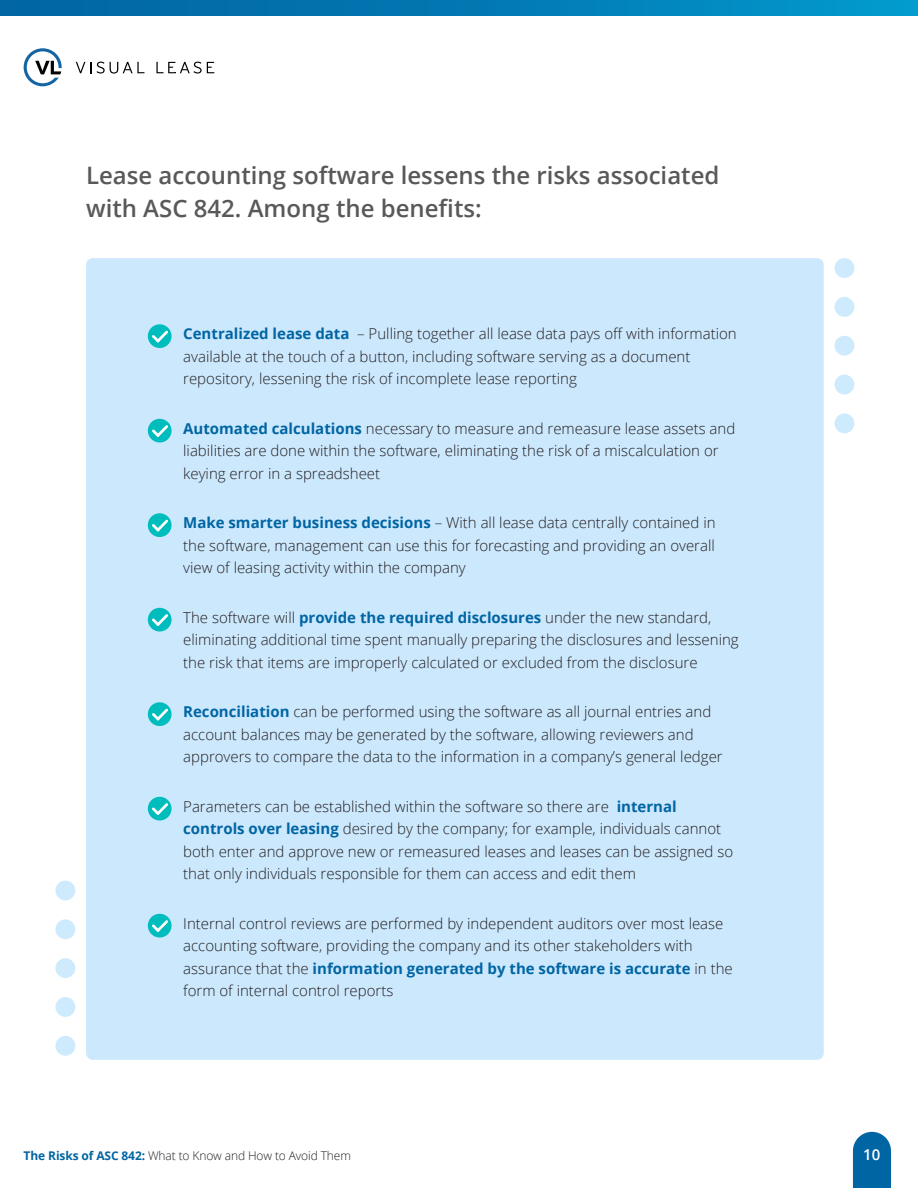
<style>
.page{position:relative;width:918px;height:1188px;background:#fff}
.page>*{position:absolute;margin:0;border:0;box-sizing:border-box;transform-origin:0 0}
.t1{font:600 24px/33px "Open Sans";color:#595959}
.t2{font:300 15px/22.5px "Open Sans";color:#231f20}
.t3{font:600 15px "Open Sans";color:#fff}
.t4{font:300 12px "Open Sans";letter-spacing:-.01em;color:#231f20}
.s1{font-weight:700;color:#0065a3}
</style>
<div class="page">
<svg style="left:76px;top:62px;width:15px;height:11px"></svg>
<svg style="left:97px;top:62px;width:47px;height:12px"></svg>
<svg style="left:156px;top:62px;width:58px;height:12px"></svg>
<svg style="left:24px;top:48px;width:38px;height:38px"></svg>
<svg style="left:0;top:0;width:918px;height:15px;background:#017bb4"></svg>
<svg style="left:853px;top:1132px;width:38px;height:56px;background:#126fa9"></svg>
<div style="left:86px;top:258px;width:738px;height:802px;background:#cce8fd;border-radius:7px"></div>
<div style="left:148px;top:324px;width:24px;height:24px;background:#00bdbd;border-radius:50%"></div>
<svg style="left:152px;top:331px;width:16px;height:11px"></svg>
<div style="left:148px;top:419px;width:24px;height:24px;background:#00bdbd;border-radius:50%"></div>
<svg style="left:152px;top:425px;width:16px;height:12px"></svg>
<div style="left:148px;top:513px;width:24px;height:24px;background:#00bdbd;border-radius:50%"></div>
<svg style="left:152px;top:520px;width:16px;height:11px"></svg>
<div style="left:148px;top:608px;width:24px;height:24px;background:#00bdbd;border-radius:50%"></div>
<svg style="left:152px;top:614px;width:16px;height:12px"></svg>
<div style="left:148px;top:702px;width:24px;height:24px;background:#00bdbd;border-radius:50%"></div>
<svg style="left:152px;top:709px;width:16px;height:11px"></svg>
<div style="left:148px;top:797px;width:24px;height:24px;background:#00bdbd;border-radius:50%"></div>
<svg style="left:152px;top:803px;width:16px;height:12px"></svg>
<div style="left:148px;top:914px;width:24px;height:24px;background:#00bdbd;border-radius:50%"></div>
<svg style="left:152px;top:920px;width:16px;height:12px"></svg>
<div style="left:835px;top:258px;width:19px;height:20px;background:#ceeafd;border-radius:50%"></div>
<div style="left:835px;top:297px;width:19px;height:20px;background:#ceeafd;border-radius:50%"></div>
<div style="left:835px;top:336px;width:19px;height:20px;background:#ceeafd;border-radius:50%"></div>
<div style="left:835px;top:375px;width:19px;height:19px;background:#ceeafd;border-radius:50%"></div>
<div style="left:835px;top:413px;width:19px;height:20px;background:#ceeafd;border-radius:50%"></div>
<div style="left:55px;top:881px;width:20px;height:19px;background:#ceeafd;border-radius:50%"></div>
<div style="left:55px;top:919px;width:20px;height:20px;background:#ceeafd;border-radius:50%"></div>
<div style="left:55px;top:958px;width:20px;height:20px;background:#ceeafd;border-radius:50%"></div>
<div style="left:55px;top:997px;width:20px;height:20px;background:#ceeafd;border-radius:50%"></div>
<div style="left:55px;top:1036px;width:20px;height:20px;background:#ceeafd;border-radius:50%"></div>
<p class="t1" style="left:86px;top:158px;width:635px">Lease accounting software lessens the risks associated with ASC 842. Among the benefits:</p>
<p class="t2" style="left:183px;top:322px;width:555px"><span class="s1">Centralized lease data</span> – Pulling together all lease data pays off with information available at the touch of a button, including software serving as a document repository, lessening the risk of incomplete lease reporting</p>
<p class="t2" style="left:183px;top:416px;width:554px"><span class="s1">Automated calculations</span> necessary to measure and remeasure lease assets and liabilities are done within the software, eliminating the risk of a miscalculation or keying error in a spreadsheet</p>
<p class="t2" style="left:183px;top:511px;width:534px;text-align:justify"><span class="s1">Make smarter business decisions</span> – With all lease data centrally contained in the software, management can use this for forecasting and providing an overall view of leasing activity within the company</p>
<p class="t2" style="left:183px;top:605px;width:557px">The software will <span class="s1">provide the required disclosures</span> under the new standard, eliminating additional time spent manually preparing the disclosures and lessening the risk that items are improperly calculated or excluded from the disclosure</p>
<p class="t2" style="left:183px;top:700px;width:541px"><span class="s1">Reconciliation</span> can be performed using the software as all journal entries and account balances may be generated by the software, allowing reviewers and approvers to compare the data to the information in a company’s general ledger</p>
<p class="t2" style="left:183px;top:794px;width:551px">Parameters can be established within the software so there are <span class="s1">internal controls over leasing</span> desired by the company; for example, individuals cannot both enter and approve new or remeasured leases and leases can be assigned so that only individuals responsible for them can access and edit them</p>
<p class="t2" style="left:183px;top:911px;width:551px">Internal control reviews are performed by independent auditors over most lease accounting software, providing the company and its other stakeholders with assurance that the <span class="s1">information generated by the software is accurate</span> in the form of internal control reports</p>
<p class="t4" style="left:24px;top:1147px;width:329px"><span class="s1">The Risks of ASC 842:</span> What to Know and How to Avoid Them</p>
<p class="t3" style="left:863px;top:1144px;width:19px">10</p>
</div>
